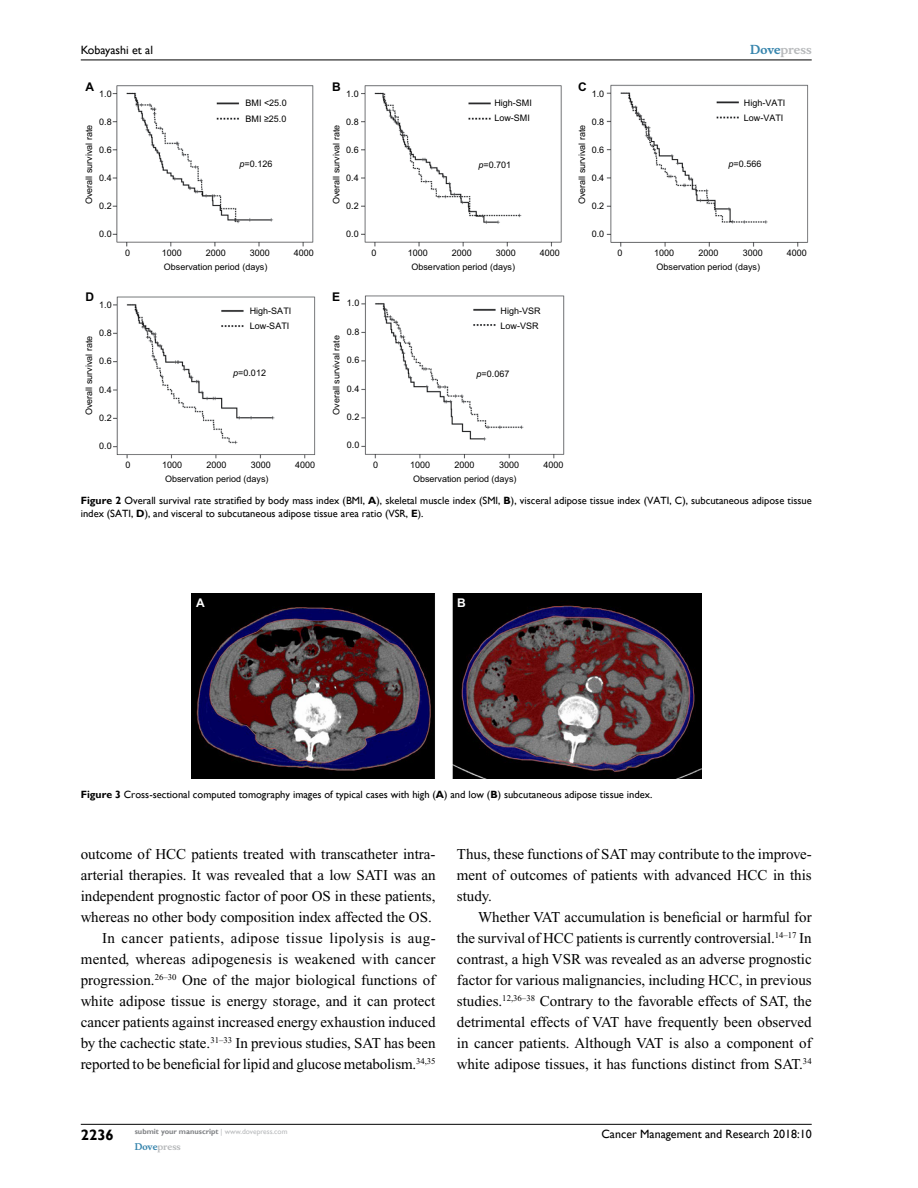
<style>
.page{position:relative;width:918px;height:1188px;background:#fff}
.page>*{position:absolute;margin:0;border:0;box-sizing:border-box;transform-origin:0 0}
.t1{font:15px/21px "Times New Roman";color:#000;text-align:justify}
.t2{font:700 15px "Gill Sans";color:#000}
.t3{font:12px "Gill Sans";color:#000}
.t4{font:700 12px "Musee";color:#b8babc}
.t5{font:700 12px "Arial";color:#000}
.t6{font:700 12px "Arial";color:#fff}
.t7{font:10.5px/13.5px "Gill Sans";color:#000}
.t8{font:9px/15.1px "Arial";color:#000}
.t9{font:700 9px "Musee";color:#b8babc}
.t10{font:700 7.5px "Gill Sans";color:#808285}
.s1{color:#3785ad}
.s2{font-style:italic}
.s3{font-weight:700}
.s4{font-weight:400;color:#b8babc}
</style>
<div class="page">
<hr style="left:81px;top:1124px;width:731px;height:1px;background:#000">
<hr style="left:81px;top:60px;width:731px;height:1px;background:#000">
<img style="left:113px;top:85px;width:695px;height:374px">
<img style="left:191px;top:594px;width:510px;height:184px">
<p class="t3" style="left:81px;top:43px;width:74px">Kobayashi et al</p>
<p class="t5" style="left:85px;top:79px;width:10px">A</p>
<p class="t5" style="left:332px;top:79px;width:10px">B</p>
<p class="t5" style="left:578px;top:79px;width:10px">C</p>
<p class="t8" style="left:592px;top:86px;width:14px">1.0</p>
<p class="t8" style="left:99px;top:86px;width:14px">1.0</p>
<p class="t8" style="left:346px;top:86px;width:14px">1.0</p>
<p class="t4" style="left:750px;top:43px;width:63px"><span class="s1">Dove</span>press</p>
<p class="t8" style="left:99px;top:114px;width:14px">0.8</p>
<p class="t8" style="left:99px;top:142px;width:14px">0.6</p>
<p class="t8" style="left:99px;top:170px;width:14px">0.4</p>
<p class="t8" style="left:99px;top:199px;width:14px">0.2</p>
<p class="t8" style="left:99px;top:227px;width:14px">0.0</p>
<p class="t8" style="left:81px;top:204px;width:81px;rotate:-90deg">Overall survival rate</p>
<p class="t8" style="left:246px;top:96px;width:43px">BMI &lt;25.0</p>
<p class="t8" style="left:494px;top:95px;width:39px">High-SMI<br>Low-SMI</p>
<p class="t8" style="left:744px;top:95px;width:43px">High-VATI<br>Low-VATI</p>
<p class="t8" style="left:246px;top:112px;width:42px">BMI ≥25.0</p>
<p class="t8" style="left:240px;top:156px;width:34px"><span class="s2">p</span>=0.126</p>
<p class="t8" style="left:478px;top:157px;width:34px"><span class="s2">p</span>=0.701</p>
<p class="t8" style="left:729px;top:157px;width:34px"><span class="s2">p</span>=0.566</p>
<p class="t8" style="left:346px;top:114px;width:14px">0.8</p>
<p class="t8" style="left:346px;top:142px;width:14px">0.6</p>
<p class="t8" style="left:346px;top:170px;width:14px">0.4</p>
<p class="t8" style="left:346px;top:199px;width:14px">0.2</p>
<p class="t8" style="left:346px;top:227px;width:14px">0.0</p>
<p class="t8" style="left:592px;top:114px;width:14px">0.8</p>
<p class="t8" style="left:592px;top:142px;width:14px">0.6</p>
<p class="t8" style="left:592px;top:170px;width:14px">0.4</p>
<p class="t8" style="left:592px;top:199px;width:14px">0.2</p>
<p class="t8" style="left:592px;top:227px;width:14px">0.0</p>
<p class="t8" style="left:329px;top:204px;width:81px;rotate:-90deg">Overall survival rate</p>
<p class="t8" style="left:574px;top:204px;width:81px;rotate:-90deg">Overall survival rate</p>
<p class="t8" style="left:125px;top:245px;width:7px">0</p>
<p class="t8" style="left:162px;top:245px;width:22px">1000</p>
<p class="t8" style="left:206px;top:245px;width:22px">2000</p>
<p class="t8" style="left:250px;top:245px;width:22px">3000</p>
<p class="t8" style="left:294px;top:245px;width:22px">4000</p>
<p class="t8" style="left:164px;top:259px;width:105px">Observation period (days)</p>
<p class="t8" style="left:371px;top:245px;width:7px">0</p>
<p class="t8" style="left:408px;top:245px;width:22px">1000</p>
<p class="t8" style="left:452px;top:245px;width:22px">2000</p>
<p class="t8" style="left:496px;top:245px;width:22px">3000</p>
<p class="t8" style="left:540px;top:245px;width:22px">4000</p>
<p class="t8" style="left:411px;top:259px;width:105px">Observation period (days)</p>
<p class="t8" style="left:618px;top:245px;width:7px">0</p>
<p class="t8" style="left:654px;top:245px;width:22px">1000</p>
<p class="t8" style="left:699px;top:245px;width:22px">2000</p>
<p class="t8" style="left:743px;top:245px;width:22px">3000</p>
<p class="t8" style="left:787px;top:245px;width:22px">4000</p>
<p class="t8" style="left:657px;top:259px;width:105px">Observation period (days)</p>
<p class="t5" style="left:85px;top:289px;width:10px">D</p>
<p class="t5" style="left:332px;top:289px;width:10px">E</p>
<p class="t8" style="left:347px;top:295px;width:14px">1.0</p>
<p class="t8" style="left:99px;top:297px;width:14px">1.0</p>
<p class="t8" style="left:250px;top:303px;width:43px">High-SATI<br>Low-SATI</p>
<p class="t8" style="left:501px;top:303px;width:42px">High-VSR<br>Low-VSR</p>
<p class="t8" style="left:347px;top:324px;width:14px">0.8</p>
<p class="t8" style="left:347px;top:352px;width:14px">0.6</p>
<p class="t8" style="left:347px;top:381px;width:14px">0.4</p>
<p class="t8" style="left:347px;top:409px;width:14px">0.2</p>
<p class="t8" style="left:347px;top:438px;width:14px">0.0</p>
<p class="t8" style="left:99px;top:325px;width:14px">0.8</p>
<p class="t8" style="left:99px;top:354px;width:14px">0.6</p>
<p class="t8" style="left:99px;top:382px;width:14px">0.4</p>
<p class="t8" style="left:99px;top:410px;width:14px">0.2</p>
<p class="t8" style="left:99px;top:438px;width:14px">0.0</p>
<p class="t8" style="left:329px;top:415px;width:81px;rotate:-90deg">Overall survival rate</p>
<p class="t8" style="left:81px;top:415px;width:81px;rotate:-90deg">Overall survival rate</p>
<p class="t8" style="left:233px;top:366px;width:34px"><span class="s2">p</span>=0.012</p>
<p class="t8" style="left:477px;top:366px;width:34px"><span class="s2">p</span>=0.067</p>
<p class="t8" style="left:126px;top:457px;width:7px">0</p>
<p class="t8" style="left:162px;top:457px;width:22px">1000</p>
<p class="t8" style="left:207px;top:457px;width:22px">2000</p>
<p class="t8" style="left:251px;top:457px;width:22px">3000</p>
<p class="t8" style="left:295px;top:457px;width:22px">4000</p>
<p class="t8" style="left:165px;top:471px;width:105px">Observation period (days)</p>
<p class="t8" style="left:373px;top:457px;width:7px">0</p>
<p class="t8" style="left:410px;top:457px;width:22px">1000</p>
<p class="t8" style="left:455px;top:457px;width:22px">2000</p>
<p class="t8" style="left:499px;top:457px;width:22px">3000</p>
<p class="t8" style="left:544px;top:457px;width:22px">4000</p>
<p class="t8" style="left:413px;top:471px;width:105px">Observation period (days)</p>
<p class="t7" style="left:81px;top:494px;width:732px"><span class="s3">Figure 2</span> Overall survival rate stratified by body mass index (BMI, <span class="s3">A</span>), skeletal muscle index (SMI, <span class="s3">B</span>), visceral adipose tissue index (VATI, C), subcutaneous adipose tissue index (SATI, <span class="s3">D</span>), and visceral to subcutaneous adipose tissue area ratio (VSR, <span class="s3">E</span>).</p>
<p class="t6" style="left:196px;top:595px;width:10px">A</p>
<p class="t6" style="left:457px;top:595px;width:10px">B</p>
<p class="t7" style="left:81px;top:788px;width:573px"><span class="s3">Figure 3</span> Cross-sectional computed tomography images of typical cases with high (<span class="s3">A</span>) and low (<span class="s3">B</span>) subcutaneous adipose tissue index.</p>
<p class="t1" style="left:81px;top:843px;width:357px;text-align:right">outcome of HCC patients treated with transcatheter intra&shy;arterial therapies. It was revealed that a low SATI was an independent prognostic factor of poor OS in these patients, whereas no other body composition index affected the OS.<br>In cancer patients, adipose tissue lipolysis is aug&shy;mented, whereas adipogenesis is weakened with cancer progression.<sup>26–30</sup> One of the major biological functions of white adipose tissue is energy storage, and it can protect cancer patients against increased energy exhaustion induced by the cachectic state.<sup>31–33</sup> In previous studies, SAT has been reported to be beneficial for lipid and glucose metabolism.<sup>34,35</sup></p>
<p class="t1" style="left:457px;top:843px;width:356px">Thus, these functions of SAT may contribute to the improve&shy;ment of outcomes of patients with advanced HCC in this study.</p>
<p class="t1" style="left:457px;top:906px;width:356px;text-indent:21px">Whether VAT accumulation is beneficial or harmful for the survival of HCC patients is currently controversial.<sup>14–17</sup> In contrast, a high VSR was revealed as an adverse prognostic factor for various malignancies, including HCC, in previous studies.<sup>12,36–38</sup> Contrary to the favorable effects of SAT, the detrimental effects of VAT have frequently been observed in cancer patients. Although VAT is also a component of white adipose tissues, it has functions distinct from SAT.<sup>34</sup></p>
<p class="t2" style="left:81px;top:1126px;width:35px">2236</p>
<p class="t10" style="left:135px;top:1127px;width:154px">submit your manuscript <span class="s4">| www.dovepress.com</span></p>
<p class="t9" style="left:135px;top:1141px;width:48px"><span class="s1">Dove</span>press</p>
<p class="t3" style="left:601px;top:1127px;width:212px">Cancer Management and Research 2018:10</p>
</div>
